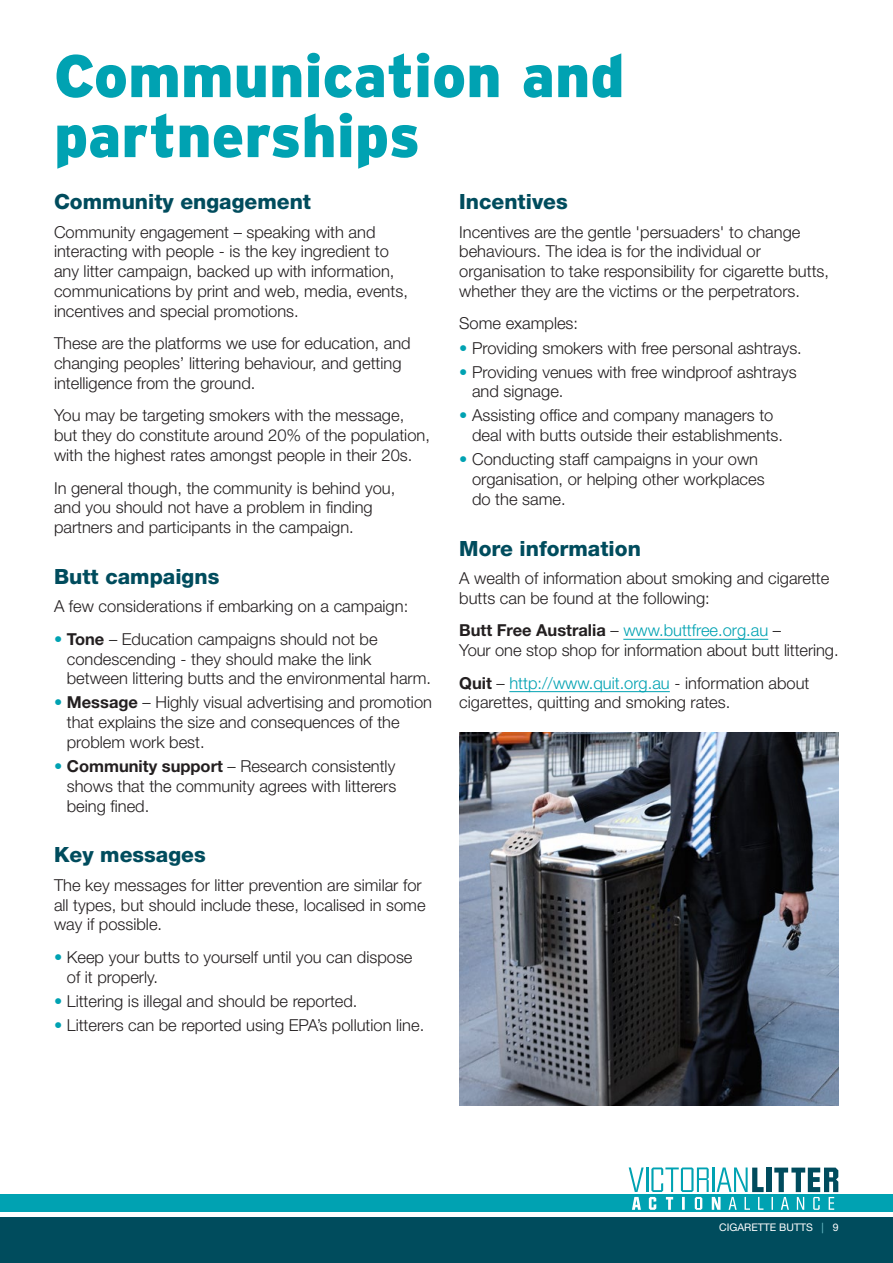
<style>
.page{position:relative;width:893px;height:1263px;background:#fff}
.page>*{position:absolute;margin:0;border:0;box-sizing:border-box;transform-origin:0 0}
.headings{font:900 60px/60px "Interstate";color:#00a2b2}
.Subhead{font:800 21px "Helvetica Neue LT Std";color:#004c5d}
.main_body{font:300 16.5px/19.8px "Helvetica Neue LT Std";color:#231f20}
.t1{font:10.5px "Helvetica Neue LT Std";color:#fff}
.s1{color:#00a2b2}
.s2{font-weight:700}
.s3{color:#72c7d2}
</style>
<div class="page">
<div style="left:0;top:1217px;width:893px;height:46px;background:#004c5d"></div>
<div style="left:0;top:1195px;width:893px;height:17px;background:#00a2b2"></div>
<svg style="left:629px;top:1167px;width:209px;height:43px"></svg>
<hr style="left:623px;top:639px;width:145px;height:1px;background:#00a2b2">
<hr style="left:509px;top:691px;width:161px;height:1px;background:#00a2b2">
<img style="left:459px;top:733px;width:380px;height:373px">
<p class="headings" style="left:54px;top:45px;width:572px">Communication and partnerships</p>
<p class="Subhead" style="left:54px;top:189px;width:259px">Community engagement</p>
<p class="main_body" style="left:54px;top:221px;width:355px">Community engagement – speaking with and interacting with people - is the key ingredient to any litter campaign, backed up with information, communications by print and web, media, events, incentives and special promotions.</p>
<p class="main_body" style="left:54px;top:333px;width:358px">These are the platforms we use for education, and changing peoples’ littering behaviour, and getting intelligence from the ground.</p>
<p class="main_body" style="left:54px;top:405px;width:377px">You may be targeting smokers with the message, but they do constitute around 20% of the population, with the highest rates amongst people in their 20s.</p>
<p class="main_body" style="left:54px;top:477px;width:343px">In general though, the community is behind you, and you should not have a problem in finding partners and participants in the campaign.</p>
<p class="Subhead" style="left:54px;top:564px;width:167px">Butt campaigns</p>
<p class="main_body" style="left:54px;top:596px;width:356px">A few considerations if embarking on a campaign:</p>
<p class="main_body" style="left:67px;top:629px;width:366px;text-indent:-13px"><span class="s1">•</span> <span class="s2">Tone</span> – Education campaigns should not be condescending - they should make the link between littering butts and the environmental harm.</p>
<p class="main_body" style="left:67px;top:692px;width:367px;text-indent:-13px"><span class="s1">•</span> <span class="s2">Message</span> – Highly visual advertising and promotion that explains the size and consequences of the problem work best.</p>
<p class="main_body" style="left:67px;top:756px;width:331px;text-align:justify;text-indent:-13px"><span class="s1">•</span> <span class="s2">Community support</span> – Research consistently shows that the community agrees with litterers being fined.</p>
<p class="Subhead" style="left:54px;top:842px;width:153px">Key messages</p>
<p class="main_body" style="left:54px;top:875px;width:373px">The key messages for litter prevention are similar for all types, but should include these, localised in some way if possible.</p>
<p class="main_body" style="left:67px;top:947px;width:347px;text-indent:-13px"><span class="s1">•</span> Keep your butts to yourself until you can dispose of it properly.</p>
<p class="main_body" style="left:54px;top:991px;width:305px"><span class="s1">•</span> Littering is illegal and should be reported.</p>
<p class="main_body" style="left:54px;top:1015px;width:372px"><span class="s1">•</span> Litterers can be reported using EPA’s pollution line.</p>
<p class="Subhead" style="left:459px;top:189px;width:110px">Incentives</p>
<p class="main_body" style="left:459px;top:221px;width:371px">Incentives are the gentle 'persuaders' to change behaviours. The idea is for the individual or organisation to take responsibility for cigarette butts, whether they are the victims or the perpetrators.</p>
<p class="main_body" style="left:459px;top:313px;width:120px">Some examples:</p>
<p class="main_body" style="left:459px;top:337px;width:344px"><span class="s1">•</span> Providing smokers with free personal ashtrays.</p>
<p class="main_body" style="left:472px;top:361px;width:326px;text-indent:-13px"><span class="s1">•</span> Providing venues with free windproof ashtrays and signage.</p>
<p class="main_body" style="left:472px;top:405px;width:313px;text-indent:-13px"><span class="s1">•</span> Assisting office and company managers to deal with butts outside their establishments.</p>
<p class="main_body" style="left:472px;top:449px;width:294px;text-indent:-13px"><span class="s1">•</span> Conducting staff campaigns in your own organisation, or helping other workplaces do the same.</p>
<p class="Subhead" style="left:459px;top:536px;width:183px">More information</p>
<p class="main_body" style="left:459px;top:568px;width:372px">A wealth of information about smoking and cigarette butts can be found at the following:</p>
<p class="main_body" style="left:459px;top:620px;width:381px"><span class="s2">Butt Free Australia</span> – <span class="s1">www.buttfree.org.au</span> –<br>Your one stop shop for information about butt littering.</p>
<p class="main_body" style="left:459px;top:672px;width:352px"><span class="s2">Quit</span> – <span class="s1">http://www.quit.org.au</span> - information about cigarettes, quitting and smoking rates.</p>
<p class="t1" style="left:719px;top:1220px;width:121px">CIGARETTE BUTTS <span class="s3">|</span> 9</p>
</div>
